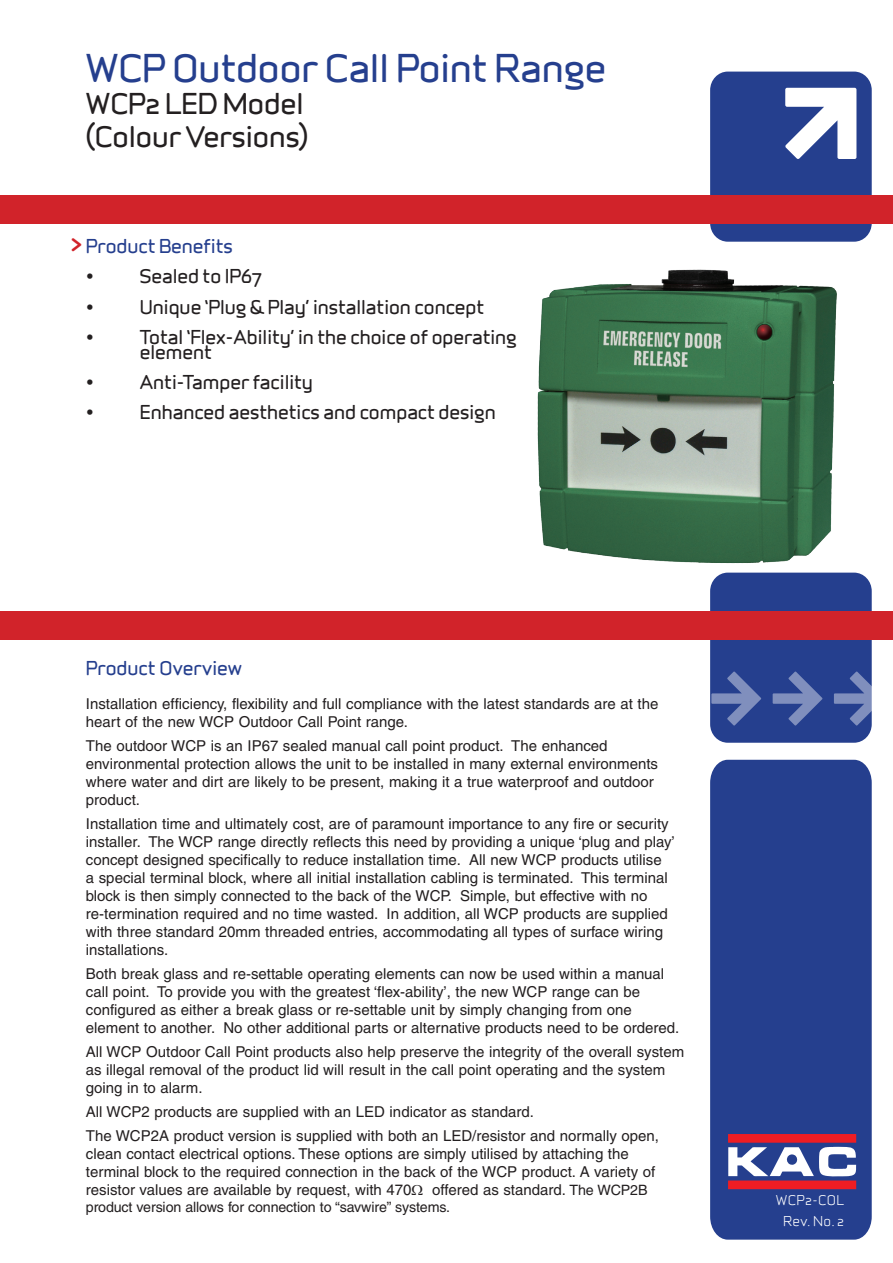
<style>
.page{position:relative;width:893px;height:1263px;background:#fff}
.page>*{position:absolute;margin:0;border:0;box-sizing:border-box;transform-origin:0 0}
.t1{font:36px "Infinity ST Bold";color:#253f8e}
.t2{font:27px "Infinity ST Bold";color:#231f20}
.t3{font:26.55px "Infinity ST Bold";color:#d1232a}
.t4{font:18px "Infinity ST Bold";color:#231f20}
.t5{font:18px "Infinity ST Bold";color:#253f8e}
.t6{font:15px/18px "Helvetica";color:#231f20}
.t7{font:14.25px "Helvetica";letter-spacing:-.01em;color:#231f20}
.t8{font:12.75px "Infinity ST Medium";letter-spacing:.03em;color:#fff}
.s1{font-size:14.25px}
</style>
<div class="page">
<div style="left:710px;top:573px;width:162px;height:170px;background:#253f8e;border-radius:18px"></div>
<svg style="left:711px;top:671px;width:50px;height:55px"></svg>
<svg style="left:773px;top:671px;width:49px;height:55px"></svg>
<svg style="left:834px;top:671px;width:38px;height:55px"></svg>
<div style="left:710px;top:760px;width:162px;height:479px;background:#253f8e"></div>
<div style="left:710px;top:72px;width:162px;height:170px;background:#253f8e;border-radius:18px"></div>
<svg style="left:785px;top:88px;width:71px;height:71px"></svg>
<svg style="left:728px;top:1134px;width:128px;height:55px"></svg>
<div style="left:0;top:195px;width:893px;height:28px;background:#d1232a"></div>
<div style="left:0;top:611px;width:893px;height:29px;background:#d1232a"></div>
<img style="left:537px;top:269px;width:313px;height:318px">
<p class="t1" style="left:86px;top:42px;width:522px">WCP Outdoor Call Point Range</p>
<p class="t2" style="left:86px;top:84px;width:219px">WCP2 LED Model</p>
<p class="t2" style="left:86px;top:116px;width:224px">(Colour Versions)</p>
<p class="t3" style="left:71px;top:222px;width:12px">&gt;</p>
<p class="t5" style="left:86px;top:233px;width:148px">Product Benefits</p>
<p class="t4" style="left:86px;top:263px;width:10px">•</p>
<p class="t4" style="left:140px;top:263px;width:123px">Sealed to IP67</p>
<p class="t4" style="left:86px;top:293px;width:10px">•</p>
<p class="t4" style="left:140px;top:293px;width:346px">Unique ‘Plug &amp; Play’ installation concept</p>
<p class="t4" style="left:86px;top:323px;width:10px">•</p>
<p class="t4" style="left:140px;top:323px;width:378px">Total ‘Flex-Ability’ in the choice of operating</p>
<p class="t4" style="left:140px;top:338px;width:74px">element</p>
<p class="t4" style="left:86px;top:368px;width:10px">•</p>
<p class="t4" style="left:140px;top:368px;width:175px">Anti-Tamper facility</p>
<p class="t4" style="left:86px;top:398px;width:10px">•</p>
<p class="t4" style="left:140px;top:398px;width:357px">Enhanced aesthetics and compact design</p>
<p class="t5" style="left:86px;top:655px;width:158px">Product Overview</p>
<p class="t6" style="left:86px;top:695px;width:574px">Installation efficiency, flexibility and full compliance with the latest standards are at the heart of the new WCP Outdoor Call Point range.</p>
<p class="t6" style="left:86px;top:737px;width:574px">The outdoor WCP is an IP67 sealed manual call point product. The enhanced environmental protection allows the unit to be installed in many external environments where water and dirt are likely to be present, making it a true waterproof and outdoor product.</p>
<p class="t6" style="left:86px;top:815px;width:590px">Installation time and ultimately cost, are of paramount importance to any fire or security installer. The WCP range directly reflects this need by providing a unique ‘plug and play’ concept designed specifically to reduce installation time. All new WCP products utilise<br>a special terminal block, where all initial installation cabling is terminated. This terminal block is then simply connected to the back of the WCP. Simple, but effective with no re-termination required and no time wasted. In addition, all WCP products are supplied with three standard 20mm threaded entries, accommodating all types of surface wiring installations.</p>
<p class="t6" style="left:86px;top:965px;width:595px">Both break glass and re-settable operating elements can now be used within a manual call point. To provide you with the greatest ‘flex-ability’, the new WCP range can be configured as either a break glass or re-settable unit by simply changing from one element to another. No other additional parts or alternative products need to be ordered.</p>
<p class="t6" style="left:86px;top:1043px;width:600px">All WCP Outdoor Call Point products also help preserve the integrity of the overall system as illegal removal of the product lid will result in the call point operating and the system going in to alarm.</p>
<p class="t6" style="left:86px;top:1103px;width:449px">All WCP2 products are supplied with an LED indicator as standard.</p>
<p class="t6" style="left:86px;top:1127px;width:575px">The WCP2A product version is supplied with both an LED/resistor and normally open, clean contact electrical options. These options are simply utilised by attaching the terminal block to the required connection in the back of the WCP product. A variety of resistor values are available by request, with 470</p>
<p class="t6" style="left:432px;top:1181px;width:217px">offered as standard. <span class="s1">The WCP2B</span></p>
<p class="t7" style="left:86px;top:1199px;width:366px">product version allows for connection to “savwire” systems.</p>
<p class="t8" style="left:776px;top:1191px;width:70px">WCP2-COL</p>
<p class="t8" style="left:783px;top:1212px;width:63px">Rev. No. 2</p>
</div>
